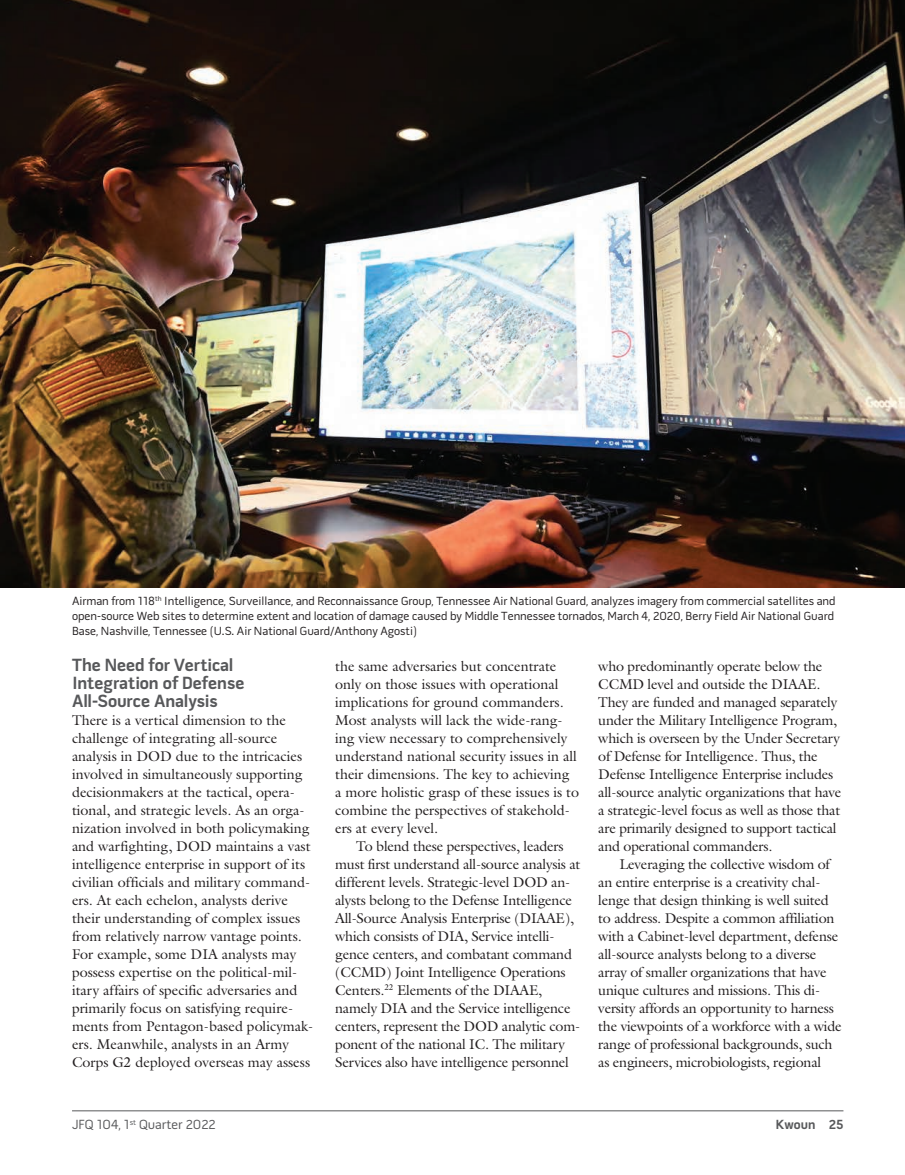
<style>
.page{position:relative;width:905px;height:1175px;background:#fff}
.page>*{position:absolute;margin:0;border:0;box-sizing:border-box;transform-origin:0 0}
.t1{font:700 18px/18px "Pill Gothic 600 mg";letter-spacing:-.005em;color:#57585a}
.t2{font:14.25px/18px "Galliard Std";letter-spacing:-.015em;color:#231f20}
.t3{font:13.5px "Pill Gothic 600 mg";color:#57585a}
.t4{font:700 13.5px "Pill Gothic 600 mg";color:#57585a}
.t5{font:12px/15px "Pill Gothic 600 mg";color:#231f20}
</style>
<div class="page">
<hr style="left:72px;top:1110px;width:771px;height:1px;background:#57585a">
<img style="left:0;top:0;width:904px;height:587px">
<p class="t5" style="left:72px;top:595px;width:765px">Airman from 118<sup>th</sup> Intelligence, Surveillance, and Reconnaissance Group, Tennessee Air National Guard, analyzes imagery from commercial satellites and open-source Web sites to determine extent and location of damage caused by Middle Tennessee tornados, March 4, 2020, Berry Field Air National Guard<br>Base, Nashville, Tennessee (U.S. Air National Guard/Anthony Agosti)</p>
<p class="t1" style="left:72px;top:657px;width:174px">The Need for Vertical<br>Integration of Defense<br>All-Source Analysis</p>
<p class="t2" style="left:72px;top:710px;width:243px">There is a vertical dimension to the challenge of integrating all-source analysis in DOD due to the intricacies involved in simultaneously supporting decisionmakers at the tactical, opera&shy;tional, and strategic levels. As an orga&shy;nization involved in both policymaking and warfighting, DOD maintains a vast intelligence enterprise in support of its civilian officials and military command&shy;ers. At each echelon, analysts derive their understanding of complex issues from relatively narrow vantage points.<br>For example, some DIA analysts may possess expertise on the political-mil&shy;itary affairs of specific adversaries and primarily focus on satisfying require&shy;ments from Pentagon-based policymak&shy;ers. Meanwhile, analysts in an Army Corps G2 deployed overseas may assess</p>
<p class="t2" style="left:335px;top:656px;width:245px">the same adversaries but concentrate only on those issues with operational implications for ground commanders.<br>Most analysts will lack the wide-rang&shy;ing view necessary to comprehensively understand national security issues in all their dimensions. The key to achieving a more holistic grasp of these issues is to combine the perspectives of stakehold&shy;ers at every level.</p>
<p class="t2" style="left:335px;top:836px;width:247px;text-indent:21px">To blend these perspectives, leaders must first understand all-source analysis at different levels. Strategic-level DOD an&shy;alysts belong to the Defense Intelligence All-Source Analysis Enterprise (DIAAE), which consists of DIA, Service intelli&shy;gence centers, and combatant command (CCMD) Joint Intelligence Operations Centers.<sup>22</sup> Elements of the DIAAE, namely DIA and the Service intelligence centers, represent the DOD analytic com&shy;ponent of the national IC. The military Services also have intelligence personnel</p>
<p class="t2" style="left:598px;top:656px;width:245px">who predominantly operate below the CCMD level and outside the DIAAE.<br>They are funded and managed separately under the Military Intelligence Program, which is overseen by the Under Secretary of Defense for Intelligence. Thus, the Defense Intelligence Enterprise includes all-source analytic organizations that have a strategic-level focus as well as those that are primarily designed to support tactical and operational commanders.</p>
<p class="t2" style="left:598px;top:854px;width:245px;text-indent:21px">Leveraging the collective wisdom of an entire enterprise is a creativity chal&shy;lenge that design thinking is well suited to address. Despite a common affiliation with a Cabinet-level department, defense all-source analysts belong to a diverse array of smaller organizations that have unique cultures and missions. This di&shy;versity affords an opportunity to harness the viewpoints of a workforce with a wide range of professional backgrounds, such as engineers, microbiologists, regional</p>
<p class="t3" style="left:72px;top:1119px;width:145px">JFQ 104, 1<sup>st</sup> Quarter 2022</p>
<p class="t4" style="left:776px;top:1119px;width:69px">Kwoun 25</p>
</div>
